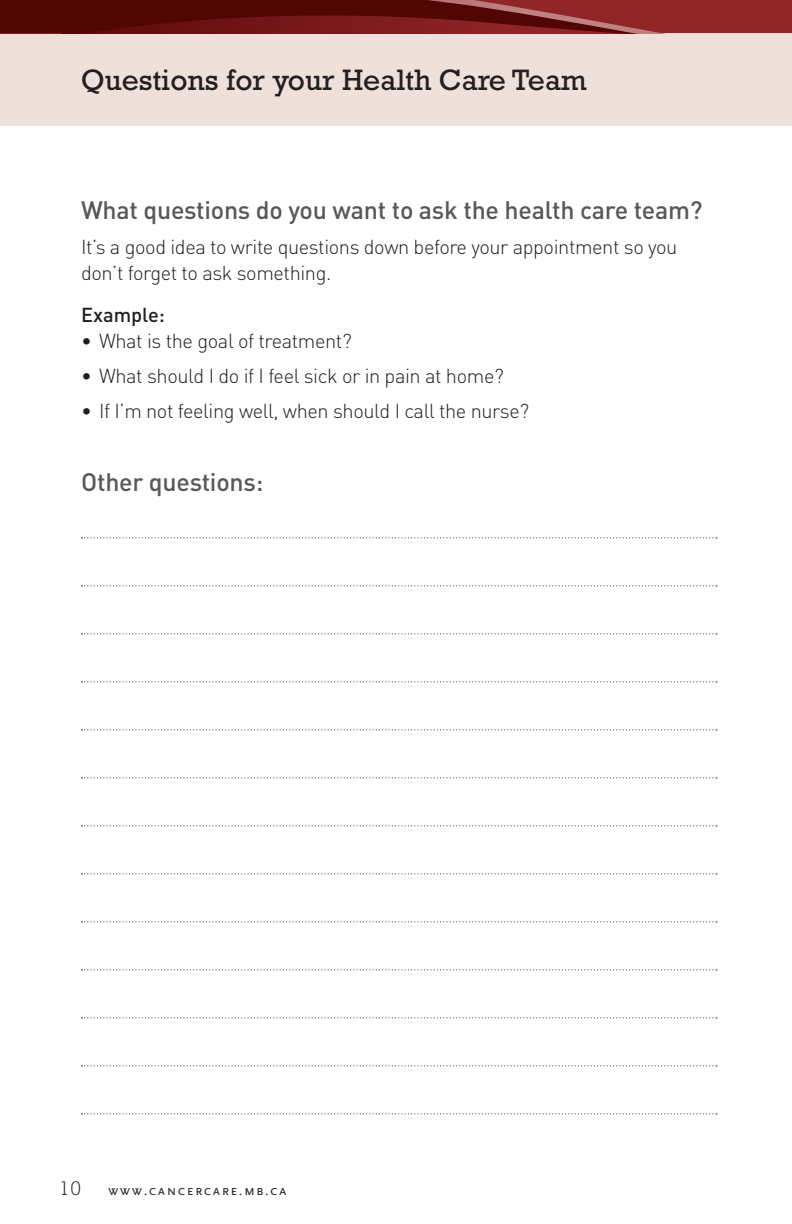
<style>
.page{position:relative;width:792px;height:1224px;background:#fff}
.page>*{position:absolute;margin:0;border:0;box-sizing:border-box;transform-origin:0 0}
.S_Page_Titles{font:30px "Rockwell Std";color:#231f20}
.Header_1{font:500 25px "DIN";letter-spacing:-.01em;color:#57585a}
.body_copy{font:300 20px/26px "DIN";letter-spacing:-.02em;color:#231f20}
.Subhead_1{font:500 20px "DIN";color:#231f20}
.t1{font:300 20px "Rockwell Std";color:#231f20}
.t2{font:14.4px "Scala Sans Caps";letter-spacing:.1em;color:#231f20}
</style>
<div class="page">
<div style="left:0;top:33px;width:792px;height:93px;background:#efe0d9"></div>
<svg style="left:0;top:0;width:792px;height:33px;background:#701718"></svg>
<svg style="left:82px;top:537px;width:635px;height:1px"></svg>
<svg style="left:82px;top:585px;width:635px;height:1px"></svg>
<svg style="left:82px;top:633px;width:635px;height:1px"></svg>
<svg style="left:82px;top:681px;width:635px;height:1px"></svg>
<svg style="left:82px;top:729px;width:635px;height:1px"></svg>
<svg style="left:82px;top:777px;width:635px;height:1px"></svg>
<svg style="left:82px;top:825px;width:635px;height:1px"></svg>
<svg style="left:82px;top:873px;width:635px;height:1px"></svg>
<svg style="left:82px;top:921px;width:635px;height:1px"></svg>
<svg style="left:82px;top:969px;width:635px;height:1px"></svg>
<svg style="left:82px;top:1017px;width:635px;height:1px"></svg>
<svg style="left:82px;top:1065px;width:635px;height:1px"></svg>
<svg style="left:82px;top:1113px;width:635px;height:1px"></svg>
<p class="S_Page_Titles" style="left:81px;top:63px;width:508px">Questions for your Health Care Team</p>
<p class="Header_1" style="left:81px;top:194px;width:623px">What questions do you want to ask the health care team?</p>
<p class="body_copy" style="left:81px;top:233px;width:598px">It’s a good idea to write questions down before your appointment so you don’t forget to ask something.</p>
<p class="Subhead_1" style="left:81px;top:302px;width:85px">Example:</p>
<p class="body_copy" style="left:81px;top:327px;width:272px">• What is the goal of treatment?</p>
<p class="body_copy" style="left:81px;top:362px;width:424px">• What should I do if I feel sick or in pain at home?</p>
<p class="body_copy" style="left:81px;top:397px;width:450px">• If I’m not feeling well, when should I call the nurse?</p>
<p class="Header_1" style="left:81px;top:466px;width:184px">Other questions:</p>
<p class="t1" style="left:59px;top:1177px;width:23px">10</p>
<p class="t2" style="left:108px;top:1182px;width:180px">www.cancercare.mb.ca</p>
</div>
